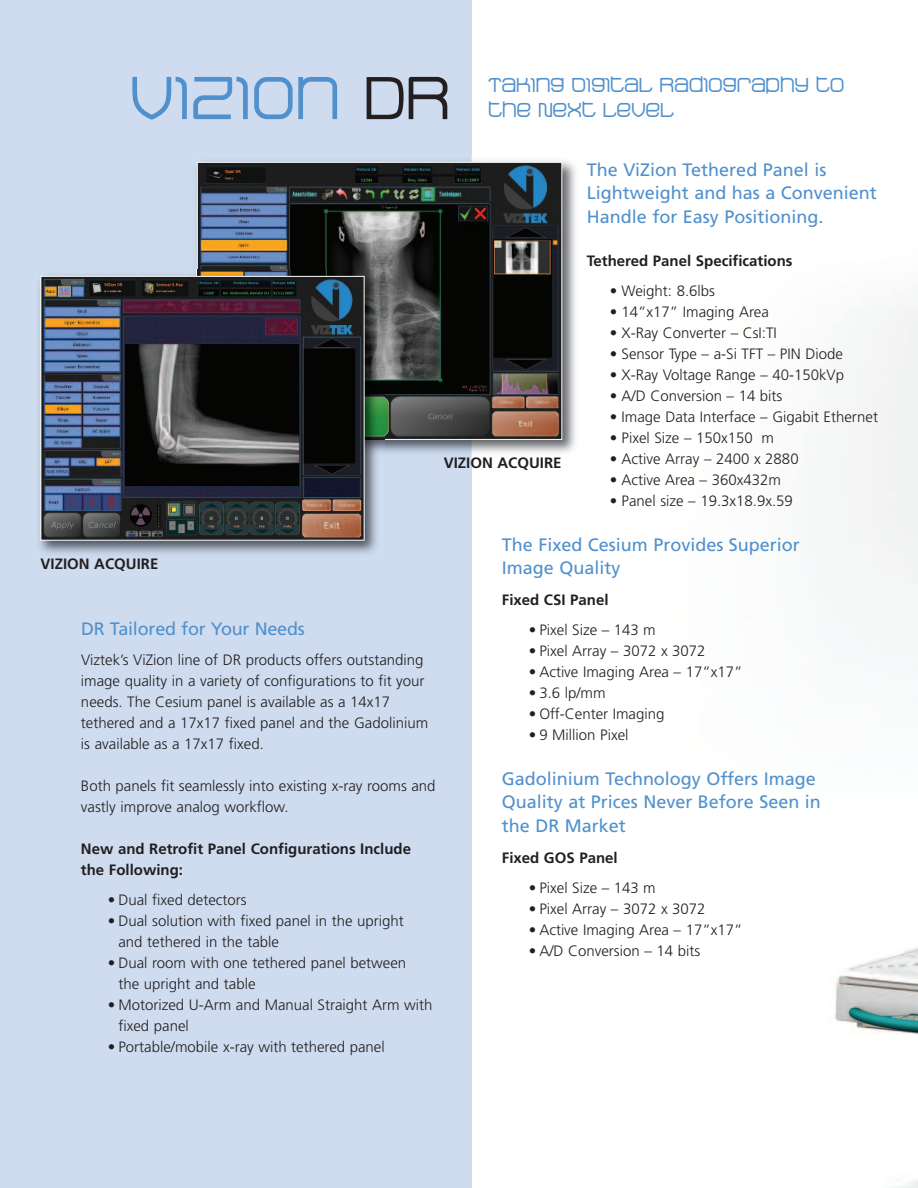
<style>
.page{position:relative;width:918px;height:1188px;background:#fff}
.page>*{position:absolute;margin:0;border:0;box-sizing:border-box;transform-origin:0 0}
.t1{font:700 72.15px "Stak";color:#5090cc}
.t2{font:700 24px/25.5px "Stak";letter-spacing:-.015em;color:#5090cc}
.t3{font:18px/24px "Frutiger";color:#5090cc}
.t4{font:300 15px/21px "Frutiger";color:#231f20}
.t5{font:700 15px/21px "Frutiger";color:#231f20}
</style>
<div class="page">
<img style="left:830px;top:301px;width:88px;height:887px">
<div style="left:0;top:0;width:472px;height:1188px;background:#cfdcef"></div>
<svg style="left:367px;top:77px;width:80px;height:42px"></svg>
<img style="left:384px;top:155px;width:192px;height:305px">
<img style="left:199px;top:164px;width:361px;height:274px">
<img style="left:39px;top:269px;width:345px;height:285px">
<img style="left:42px;top:278px;width:321px;height:261px">
<div style="left:40px;top:276px;width:325px;height:265px;border:1px solid #fff"></div>
<h1 class="t1" style="left:130px;top:52px;width:212px">VIZION</h1>
<h2 class="t2" style="left:488px;top:70px;width:358px">TAKING DIGITAL RADIOGRAPHY TO<br>THE NEXT LEVEL</h2>
<p class="t5" style="left:40px;top:554px;width:119px">VIZION ACQUIRE</p>
<p class="t3" style="left:81px;top:618px;width:225px">DR Tailored for Your Needs</p>
<p class="t4" style="left:81px;top:650px;width:349px">Viztek’s ViZion line of DR products offers outstanding image quality in a variety of configurations to fit your needs. The Cesium panel is available as a 14x17 tethered and a 17x17 fixed panel and the Gadolinium is available as a 17x17 fixed.</p>
<p class="t4" style="left:81px;top:776px;width:356px">Both panels fit seamlessly into existing x-ray rooms and vastly improve analog workflow.</p>
<p class="t5" style="left:81px;top:839px;width:332px">New and Retrofit Panel Configurations Include the Following:</p>
<p class="t4" style="left:108px;top:890px;width:140px">• Dual fixed detectors</p>
<p class="t4" style="left:118px;top:911px;width:287px;text-indent:-10px">• Dual solution with fixed panel in the upright and tethered in the table</p>
<p class="t4" style="left:118px;top:953px;width:289px;text-indent:-10px">• Dual room with one tethered panel between the upright and table</p>
<p class="t4" style="left:118px;top:995px;width:316px;text-indent:-10px">• Motorized U-Arm and Manual Straight Arm with fixed panel</p>
<p class="t4" style="left:108px;top:1037px;width:278px">• Portable/mobile x-ray with tethered panel</p>
<p class="t3" style="left:587px;top:159px;width:291px">The ViZion Tethered Panel is<br>Lightweight and has a Convenient<br>Handle for Easy Positioning.</p>
<p class="t5" style="left:587px;top:251px;width:207px">Tethered Panel Specifications</p>
<p class="t4" style="left:610px;top:281px;width:107px">• Weight: 8.6lbs</p>
<p class="t4" style="left:610px;top:302px;width:161px">• 14”x17” Imaging Area</p>
<p class="t4" style="left:610px;top:323px;width:169px">• X-Ray Converter – CsI:TI</p>
<p class="t4" style="left:610px;top:344px;width:234px">• Sensor Type – a-Si TFT – PIN Diode</p>
<p class="t4" style="left:610px;top:365px;width:236px">• X-Ray Voltage Range – 40-150kVp</p>
<p class="t4" style="left:610px;top:386px;width:174px">• A/D Conversion – 14 bits</p>
<p class="t4" style="left:610px;top:407px;width:270px">• Image Data Interface – Gigabit Ethernet</p>
<p class="t4" style="left:610px;top:428px;width:166px">• Pixel Size – 150x150 m</p>
<p class="t4" style="left:610px;top:449px;width:190px">• Active Array – 2400 x 2880</p>
<p class="t4" style="left:610px;top:470px;width:173px">• Active Area – 360x432m</p>
<p class="t4" style="left:610px;top:491px;width:185px">• Panel size – 19.3x18.9x.59</p>
<p class="t3" style="left:502px;top:534px;width:300px">The Fixed Cesium Provides Superior<br>Image Quality</p>
<p class="t5" style="left:502px;top:590px;width:108px">Fixed CSI Panel</p>
<p class="t4" style="left:529px;top:620px;width:128px">• Pixel Size – 143 m</p>
<p class="t4" style="left:529px;top:641px;width:178px">• Pixel Array – 3072 x 3072</p>
<p class="t4" style="left:529px;top:662px;width:215px">• Active Imaging Area – 17”x17”</p>
<p class="t4" style="left:529px;top:683px;width:78px">• 3.6 lp/mm</p>
<p class="t4" style="left:529px;top:704px;width:137px">• Off-Center Imaging</p>
<p class="t4" style="left:529px;top:725px;width:101px">• 9 Million Pixel</p>
<p class="t3" style="left:502px;top:768px;width:321px">Gadolinium Technology Offers Image<br>Quality at Prices Never Before Seen in the DR Market</p>
<p class="t5" style="left:502px;top:848px;width:117px">Fixed GOS Panel</p>
<p class="t4" style="left:529px;top:878px;width:128px">• Pixel Size – 143 m</p>
<p class="t4" style="left:529px;top:899px;width:178px">• Pixel Array – 3072 x 3072</p>
<p class="t4" style="left:529px;top:920px;width:215px">• Active Imaging Area – 17”x17”</p>
<p class="t4" style="left:529px;top:941px;width:173px">• A/D Conversion – 14 bits</p>
<p class="t5" style="left:444px;top:454px;width:119px">VIZION ACQUIRE</p>
</div>
